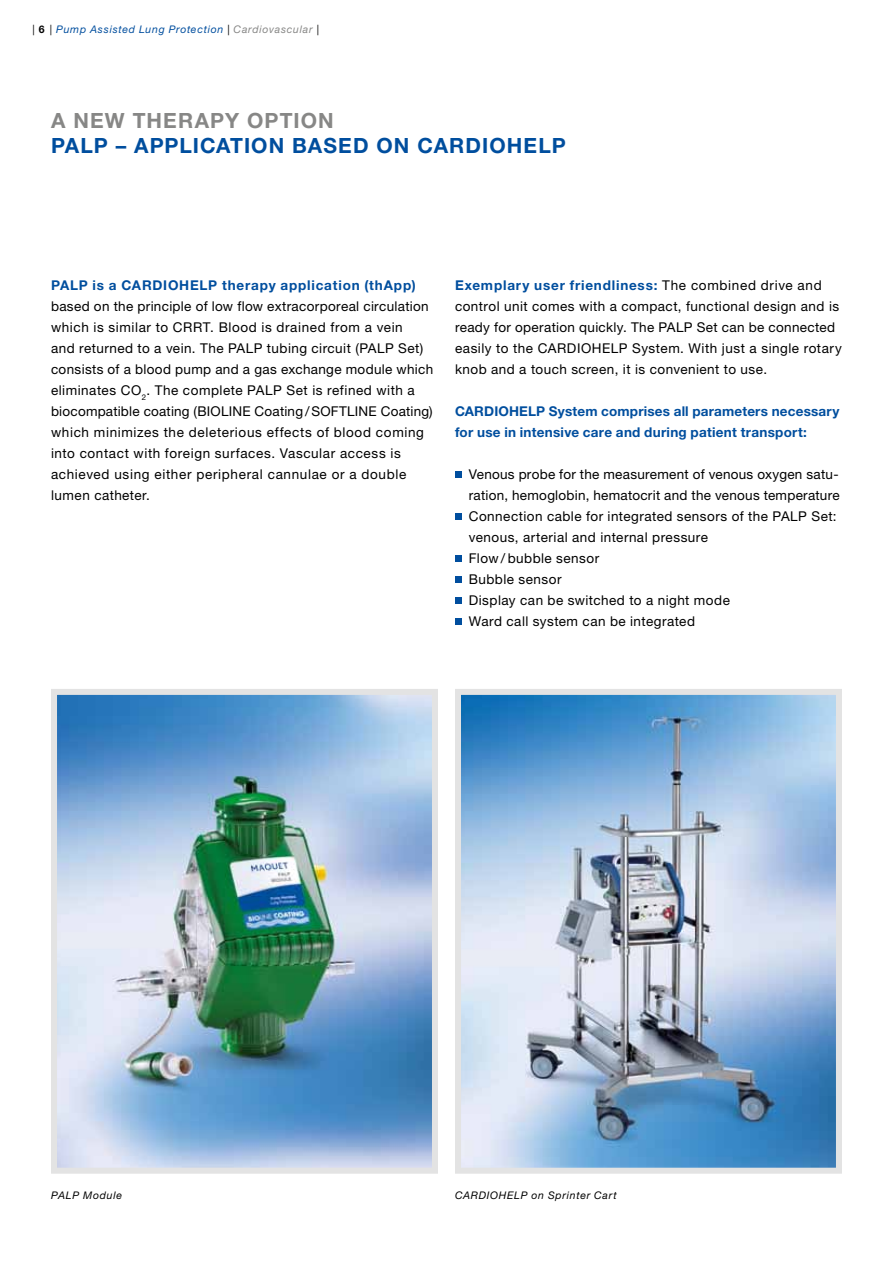
<style>
.page{position:relative;width:893px;height:1263px;background:#fff}
.page>*{position:absolute;margin:0;border:0;box-sizing:border-box;transform-origin:0 0}
.t1{font:700 21px "Helvetica Neue LT Std";letter-spacing:.045em;color:#004e9e}
.t2{font:700 21px "Helvetica Neue LT Std";letter-spacing:.055em;color:#878786}
.t3{font:13.5px/21px "Helvetica Neue LT Std";letter-spacing:.035em;color:#000}
.t4{font:700 13.5px/21px "Helvetica Neue LT Std";letter-spacing:.02em;color:#004e9e}
.t5{font:700 13.5px "Helvetica Neue LT Std";letter-spacing:.06em;color:#004e9e}
.t6{font:italic 10.5px "Helvetica Neue LT Std";letter-spacing:.07em;color:#004e9e}
.t7{font:italic 10.5px "Helvetica Neue LT Std";letter-spacing:.07em;color:#000}
.s1{color:#000}
.s2{font-weight:700;font-style:normal;color:#000}
.s3{color:#878786}
.s4{font-weight:700;color:#004e9e}
</style>
<div class="page">
<div style="left:455px;top:471px;width:6px;height:7px;background:#004e9e"></div>
<div style="left:455px;top:513px;width:6px;height:7px;background:#004e9e"></div>
<div style="left:455px;top:555px;width:6px;height:7px;background:#004e9e"></div>
<div style="left:455px;top:576px;width:6px;height:7px;background:#004e9e"></div>
<div style="left:455px;top:597px;width:6px;height:7px;background:#004e9e"></div>
<div style="left:455px;top:618px;width:6px;height:7px;background:#004e9e"></div>
<img style="left:58px;top:696px;width:373px;height:471px">
<div style="left:51px;top:689px;width:387px;height:485px;border:6px solid #e3e3e3"></div>
<img style="left:462px;top:696px;width:373px;height:471px">
<div style="left:455px;top:689px;width:387px;height:485px;border:6px solid #e3e3e3"></div>
<p class="t6" style="left:33px;top:23px;width:288px"><span class="s1">|</span> <span class="s2">6</span> <span class="s1">|</span> Pump Assisted Lung Protection <span class="s1">|</span> <span class="s3">Cardiovascular</span> <span class="s1">|</span></p>
<h1 class="t2" style="left:51px;top:107px;width:256px">A NEW THERAPY OPTION</h1>
<h1 class="t1" style="left:51px;top:133px;width:207px">PALP – APPLICATION</h1>
<h1 class="t1" style="left:292px;top:133px;width:275px">BASED ON CARDIOHELP</h1>
<p class="t5" style="left:51px;top:277px;width:366px">PALP is a CARDIOHELP therapy application (thApp)</p>
<p class="t3" style="left:51px;top:296px;width:384px">based on the principle of low flow extracorporeal circulation which is similar to CRRT. Blood is drained from a vein<br>and returned to a vein. The PALP tubing circuit (PALP Set) consists of a blood pump and a gas exchange module which eliminates CO<sub>2</sub>. The complete PALP Set is refined with a biocompatible coating (BIOLINE Coating /SOFTLINE Coating) which minimizes the deleterious effects of blood coming into contact with foreign surfaces. Vascular access is achieved using either peripheral cannulae or a double lumen catheter.</p>
<p class="t3" style="left:455px;top:275px;width:388px"><span class="s4">Exemplary user friendliness:</span> The combined drive and control unit comes with a compact, functional design and is ready for operation quickly. The PALP Set can be connected easily to the CARDIOHELP System. With just a single rotary knob and a touch screen, it is convenient to use.</p>
<p class="t4" style="left:455px;top:401px;width:386px">CARDIO HELP System comprises all parameters necessary for use in intensive care and during patient transport:</p>
<p class="t3" style="left:469px;top:464px;width:372px">Venous probe for the measurement of venous oxygen satu&shy;ration, hemoglobin, hematocrit and the venous temperature Connection cable for integrated sensors of the PALP Set: venous, arterial and internal pressure<br>Flow / bubble sensor<br>Bubble sensor<br>Display can be switched to a night mode<br>Ward call system can be integrated</p>
<p class="t7" style="left:51px;top:1189px;width:73px">PALP Module</p>
<p class="t7" style="left:455px;top:1189px;width:163px">CARDIOHELP on Sprinter Cart</p>
</div>
